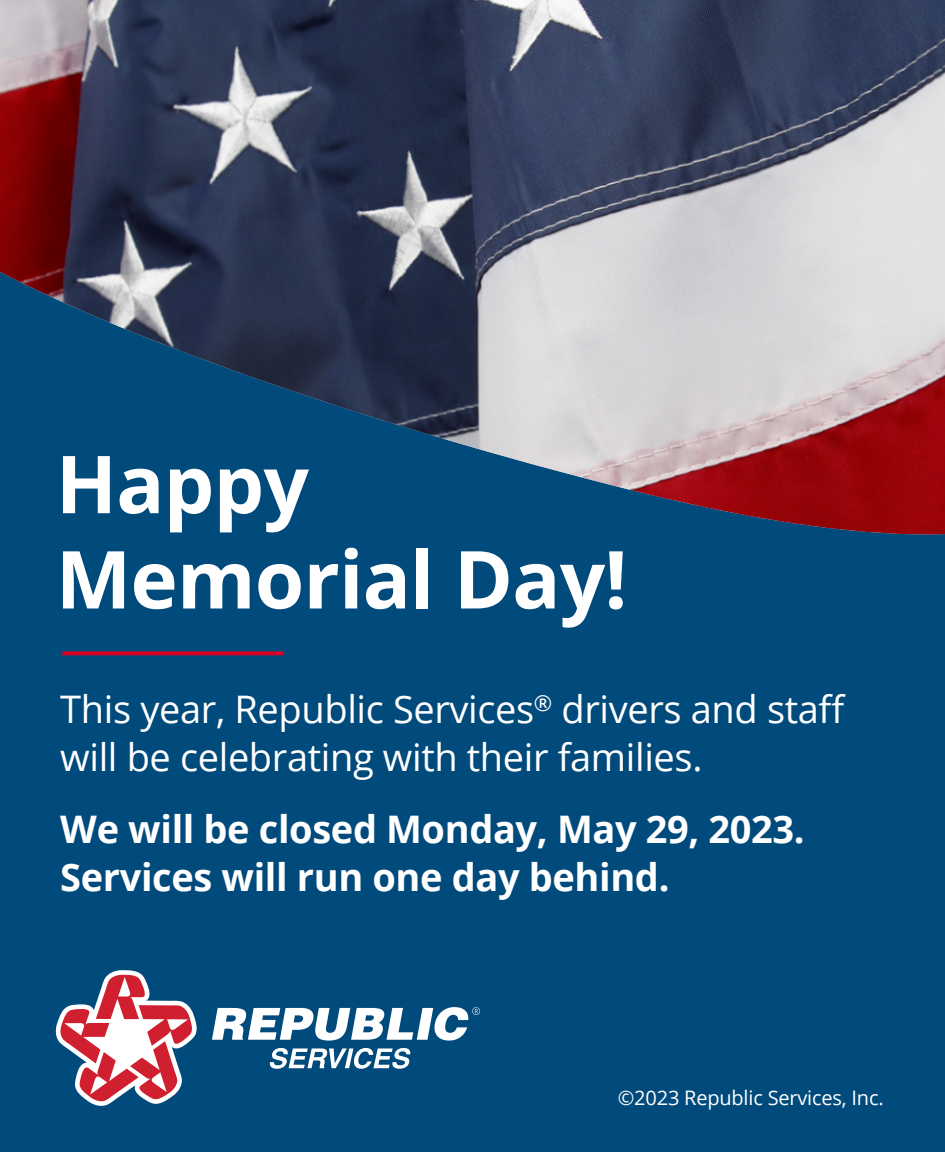
<style>
.page{position:relative;width:945px;height:1152px;background:#004a7c}
.page>*{position:absolute;margin:0;border:0;box-sizing:border-box;transform-origin:0 0}
.t1{font:700 80px "Open Sans";letter-spacing:-.01em;color:#fff}
.Paragraph_Style4{font:38px/48px "Open Sans";letter-spacing:-.01em;color:#fff}
.Paragraph_Style4-2{font:700 38px/48px "Open Sans";letter-spacing:-.01em;color:#fff}
.Paragraph_Style4-3{font:20px "Open Sans";letter-spacing:-.01em;color:#fff}
</style>
<div class="page">
<img style="left:0;top:0;width:945px;height:535px">
<svg style="left:62px;top:651px;width:222px;height:4px"></svg>
<svg style="left:56px;top:970px;width:141px;height:136px"></svg>
<svg style="left:212px;top:1007px;width:268px;height:34px"></svg>
<svg style="left:269px;top:1048px;width:142px;height:21px"></svg>
<p class="t1" style="left:56px;top:428px;width:255px">Happy</p>
<p class="t1" style="left:56px;top:523px;width:573px">Memorial Day!</p>
<p class="Paragraph_Style4" style="left:60px;top:685px;width:787px">This year, Republic Services<sup>®</sup> drivers and staff will be celebrating with their families.</p>
<p class="Paragraph_Style4-2" style="left:60px;top:804px;width:746px">We will be closed Monday, May 29, 2023.<br>Services will run one day behind.</p>
<p class="Paragraph_Style4-3" style="left:618px;top:1084px;width:267px">©2023 Republic Services, Inc.</p>
</div>
